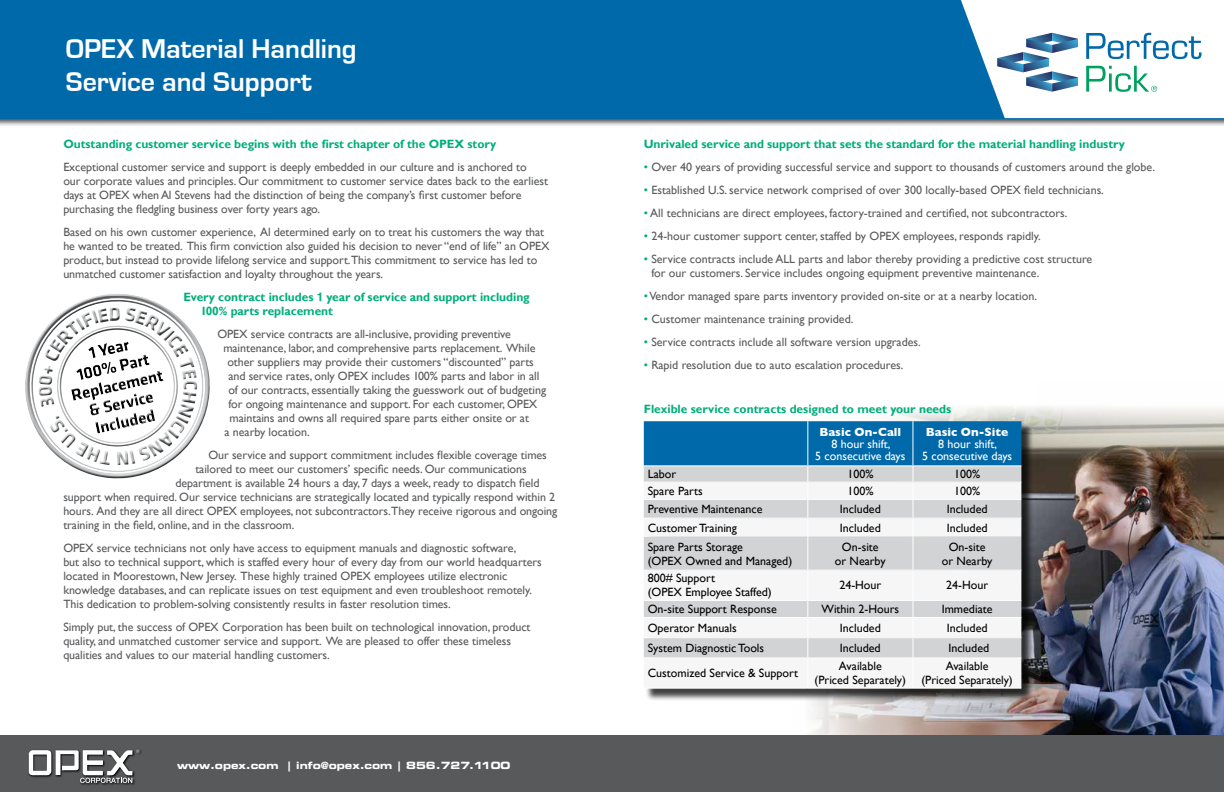
<style>
.page{position:relative;width:1224px;height:792px;background:#fff}
.page>*{position:absolute;margin:0;border:0;box-sizing:border-box;transform-origin:0 0}
.t1{font:700 28px/33px "Eurostile";color:#fff}
.t2{font:12px/14px "Gill Sans";letter-spacing:-.005em;color:#58595b}
.t3{font:12px/14px "Gill Sans";color:#000;text-align:center}
.t4{font:700 12px/14px "Gill Sans";letter-spacing:-.005em;color:#00ae7b}
.t5{font:12px/12px "Gill Sans";color:#fff;text-align:center}
.t6{font:700 12px "Gill Sans";color:#fff}
.t7{font:10px "Eurostile LT Std Bold Ex 2";letter-spacing:-.005em;color:#fff}
.s1{font-family:"Helvetica"}
.s2{color:#00ae7b}
</style>
<div class="page">
<div style="left:0;top:0;width:1224px;height:127px;background:#000;opacity:.75"></div>
<div style="left:0;top:0;width:1224px;height:118px;background:#0069aa"></div>
<svg style="left:961px;top:0;width:263px;height:118px;background:#d0e2ec"></svg>
<img style="left:812px;top:406px;width:412px;height:329px">
<div style="left:0;top:735px;width:1224px;height:57px;background:#58595b"></div>
<svg style="left:28px;top:749px;width:114px;height:36px"></svg>
<svg style="left:29px;top:750px;width:111px;height:33px"></svg>
<div style="left:645px;top:423px;width:389px;height:278px;background:#000;opacity:.75"></div>
<svg style="left:644px;top:537px;width:377px;height:151px;fill:#f6f6f6"></svg>
<svg style="left:644px;top:421px;width:377px;height:116px"></svg>
<hr style="left:807px;top:537px;width:1px;height:33px;background:#fff">
<hr style="left:912px;top:537px;width:1px;height:33px;background:#fff">
<hr style="left:644px;top:570px;width:164px;height:1px;background:#fff">
<hr style="left:808px;top:570px;width:105px;height:1px;background:#fff">
<hr style="left:913px;top:570px;width:108px;height:1px;background:#fff">
<hr style="left:644px;top:600px;width:164px;height:1px;background:#fff">
<hr style="left:808px;top:600px;width:105px;height:1px;background:#fff">
<hr style="left:913px;top:600px;width:108px;height:1px;background:#fff">
<hr style="left:644px;top:617px;width:164px;height:1px;background:#fff">
<hr style="left:808px;top:617px;width:105px;height:1px;background:#fff">
<hr style="left:913px;top:617px;width:108px;height:1px;background:#fff">
<hr style="left:644px;top:637px;width:164px;height:1px;background:#fff">
<hr style="left:808px;top:637px;width:105px;height:1px;background:#fff">
<svg style="left:807px;top:571px;width:1px;height:86px"></svg>
<hr style="left:913px;top:637px;width:108px;height:1px;background:#fff">
<svg style="left:912px;top:571px;width:1px;height:86px"></svg>
<hr style="left:644px;top:657px;width:164px;height:1px;background:#fff">
<hr style="left:808px;top:657px;width:105px;height:1px;background:#fff">
<hr style="left:807px;top:658px;width:1px;height:30px;background:#fff">
<hr style="left:913px;top:657px;width:108px;height:1px;background:#fff">
<hr style="left:912px;top:658px;width:1px;height:30px;background:#fff">
<hr style="left:644px;top:688px;width:164px;height:1px;background:#fff">
<hr style="left:808px;top:688px;width:105px;height:1px;background:#fff">
<hr style="left:913px;top:688px;width:108px;height:1px;background:#fff">
<svg style="left:25px;top:294px;width:185px;height:185px"></svg>
<h1 class="t1" style="left:66px;top:33px;width:292px">OPEX Material Handling<br>Service and Support</h1>
<p class="t4" style="left:63px;top:137px;width:434px">Outstanding customer service begins with the first chapter of the OPEX story</p>
<p class="t2" style="left:63px;top:160px;width:486px">Exceptional customer service and support is deeply embedded in our culture and is anchored to<br>our corporate values and principles. Our commitment to customer service dates back to the earliest days at OPEX when Al Stevens had the distinction of being the company’s first customer before purchasing the fledgling business over forty years ago.</p>
<p class="t2" style="left:63px;top:225px;width:488px">Based on his own customer experience, Al determined early on to treat his customers the way that he wanted to be treated. This firm conviction also guided his decision to never “end of life” an OPEX product, but instead to provide lifelong service and support.This commitment to service has led to unmatched customer satisfaction and loyalty throughout the years.</p>
<p class="t4" style="left:200px;top:290px;width:331px;text-indent:-17px">Every contract includes <span class="s1">1</span> year of service and support including<br>100% parts replacement</p>
<p class="t2" style="left:217px;top:327px;width:295px">OPEX service contracts are all-inclusive, providing preventive</p>
<p class="t2" style="left:223px;top:341px;width:314px">maintenance, labor, and comprehensive parts replacement. While</p>
<p class="t2" style="left:227px;top:355px;width:308px">other suppliers may provide their customers “discounted” parts</p>
<p class="t2" style="left:228px;top:369px;width:313px">and service rates, only OPEX includes 100% parts and labor in all</p>
<p class="t2" style="left:228px;top:383px;width:319px">of our contracts, essentially taking the guesswork out of budgeting</p>
<p class="t2" style="left:228px;top:397px;width:311px">for ongoing maintenance and support. For each customer, OPEX</p>
<p class="t2" style="left:230px;top:411px;width:301px">maintains and owns all required spare parts either onsite or at</p>
<p class="t2" style="left:225px;top:425px;width:87px">a nearby location.</p>
<p class="t2" style="left:208px;top:448px;width:340px">Our service and support commitment includes flexible coverage times</p>
<p class="t2" style="left:195px;top:462px;width:333px">tailored to meet our customers’ specific needs. Our communications</p>
<p class="t2" style="left:175px;top:476px;width:366px">department is available 24 hours a day, 7 days a week, ready to dispatch field</p>
<p class="t2" style="left:63px;top:490px;width:493px">support when required. Our service technicians are strategically located and typically respond within 2</p>
<p class="t2" style="left:63px;top:504px;width:495px">hours. And they are all direct OPEX employees, not subcontractors.They receive rigorous and ongoing</p>
<p class="t2" style="left:63px;top:518px;width:232px">training in the field, online, and in the classroom.</p>
<p class="t2" style="left:63px;top:541px;width:480px">OPEX service technicians not only have access to equipment manuals and diagnostic software,<br>but also to technical support, which is staffed every hour of every day from our world headquarters located in Moorestown, New Jersey. These highly trained OPEX employees utilize electronic knowledge databases, and can replicate issues on test equipment and even troubleshoot remotely.<br>This dedication to problem-solving consistently results in faster resolution times.</p>
<p class="t2" style="left:63px;top:620px;width:469px">Simply put, the success of OPEX Corporation has been built on technological innovation, product quality, and unmatched customer service and support. We are pleased to offer these timeless qualities and values to our material handling customers.</p>
<p class="t7" style="left:177px;top:758px;width:335px">www.opex.com | info@opex.com | 856.727.1100</p>
<p class="t4" style="left:644px;top:137px;width:483px">Unrivaled service and support that sets the standard for the material handling industry</p>
<p class="t2" style="left:644px;top:160px;width:513px"><span class="s2">•</span> Over 40 years of providing successful service and support to thousands of customers around the globe.</p>
<p class="t2" style="left:644px;top:183px;width:462px"><span class="s2">•</span> Established U.S. service network comprised of over 300 locally-based OPEX field technicians.</p>
<p class="t2" style="left:644px;top:206px;width:425px"><span class="s2">•</span> All technicians are direct employees, factory-trained and certified, not subcontractors.</p>
<p class="t2" style="left:644px;top:229px;width:398px"><span class="s2">•</span> 24-hour customer support center, staffed by OPEX employees, responds rapidly.</p>
<p class="t2" style="left:651px;top:252px;width:442px;text-indent:-8px"><span class="s2">•</span> Service contracts include ALL parts and labor thereby providing a predictive cost structure for our customers. Service includes ongoing equipment preventive maintenance.</p>
<p class="t2" style="left:644px;top:289px;width:395px"><span class="s2">•</span> Vendor managed spare parts inventory provided on-site or at a nearby location.</p>
<p class="t2" style="left:644px;top:312px;width:211px"><span class="s2">•</span> Customer maintenance training provided.</p>
<p class="t2" style="left:644px;top:335px;width:278px"><span class="s2">•</span> Service contracts include all software version upgrades.</p>
<p class="t2" style="left:644px;top:358px;width:261px"><span class="s2">•</span> Rapid resolution due to auto escalation procedures.</p>
<p class="t4" style="left:644px;top:402px;width:309px">Flexible service contracts designed to meet your needs</p>
<p class="t6" style="left:819px;top:425px;width:83px">Basic On-Call</p>
<p class="t5" style="left:815px;top:438px;width:92px">8 hour shift,<br>5 consecutive days</p>
<p class="t6" style="left:926px;top:425px;width:84px">Basic On-Site</p>
<p class="t5" style="left:922px;top:438px;width:92px">8 hour shift,<br>5 consecutive days</p>
<p class="t3" style="left:648px;top:467px;width:30px">Labor</p>
<p class="t3" style="left:847px;top:467px;width:28px">100%</p>
<p class="t3" style="left:954px;top:467px;width:28px">100%</p>
<p class="t3" style="left:648px;top:484px;width:57px">Spare Parts</p>
<p class="t3" style="left:847px;top:484px;width:28px">100%</p>
<p class="t3" style="left:954px;top:484px;width:28px">100%</p>
<p class="t3" style="left:648px;top:502px;width:116px">Preventive Maintenance</p>
<p class="t3" style="left:840px;top:502px;width:42px">Included</p>
<p class="t3" style="left:947px;top:502px;width:42px">Included</p>
<p class="t3" style="left:648px;top:521px;width:91px">Customer Training</p>
<p class="t3" style="left:840px;top:521px;width:42px">Included</p>
<p class="t3" style="left:947px;top:521px;width:42px">Included</p>
<p class="t3" style="left:648px;top:540px;width:146px;text-align:left">Spare Parts Storage<br>(OPEX Owned and Managed)</p>
<p class="t3" style="left:835px;top:540px;width:52px">On-site or Nearby</p>
<p class="t3" style="left:942px;top:540px;width:52px">On-site or Nearby</p>
<p class="t3" style="left:648px;top:571px;width:126px;text-align:left">800# Support<br>(OPEX Employee Staffed)</p>
<p class="t3" style="left:839px;top:578px;width:43px">24-Hour</p>
<p class="t3" style="left:946px;top:578px;width:43px">24-Hour</p>
<p class="t3" style="left:648px;top:602px;width:131px">On-site Support Response</p>
<p class="t3" style="left:821px;top:602px;width:79px">Within 2-Hours</p>
<p class="t3" style="left:942px;top:602px;width:52px">Immediate</p>
<p class="t3" style="left:648px;top:621px;width:90px">Operator Manuals</p>
<p class="t3" style="left:840px;top:621px;width:42px">Included</p>
<p class="t3" style="left:947px;top:621px;width:42px">Included</p>
<p class="t3" style="left:648px;top:641px;width:118px">System Diagnostic Tools</p>
<p class="t3" style="left:840px;top:641px;width:42px">Included</p>
<p class="t3" style="left:948px;top:641px;width:42px">Included</p>
<p class="t3" style="left:648px;top:666px;width:152px">Customized Service &amp; Support</p>
<p class="t3" style="left:815px;top:659px;width:93px">Available<br>(Priced Separately)</p>
<p class="t3" style="left:921px;top:659px;width:93px">Available<br>(Priced Separately)</p>
</div>
